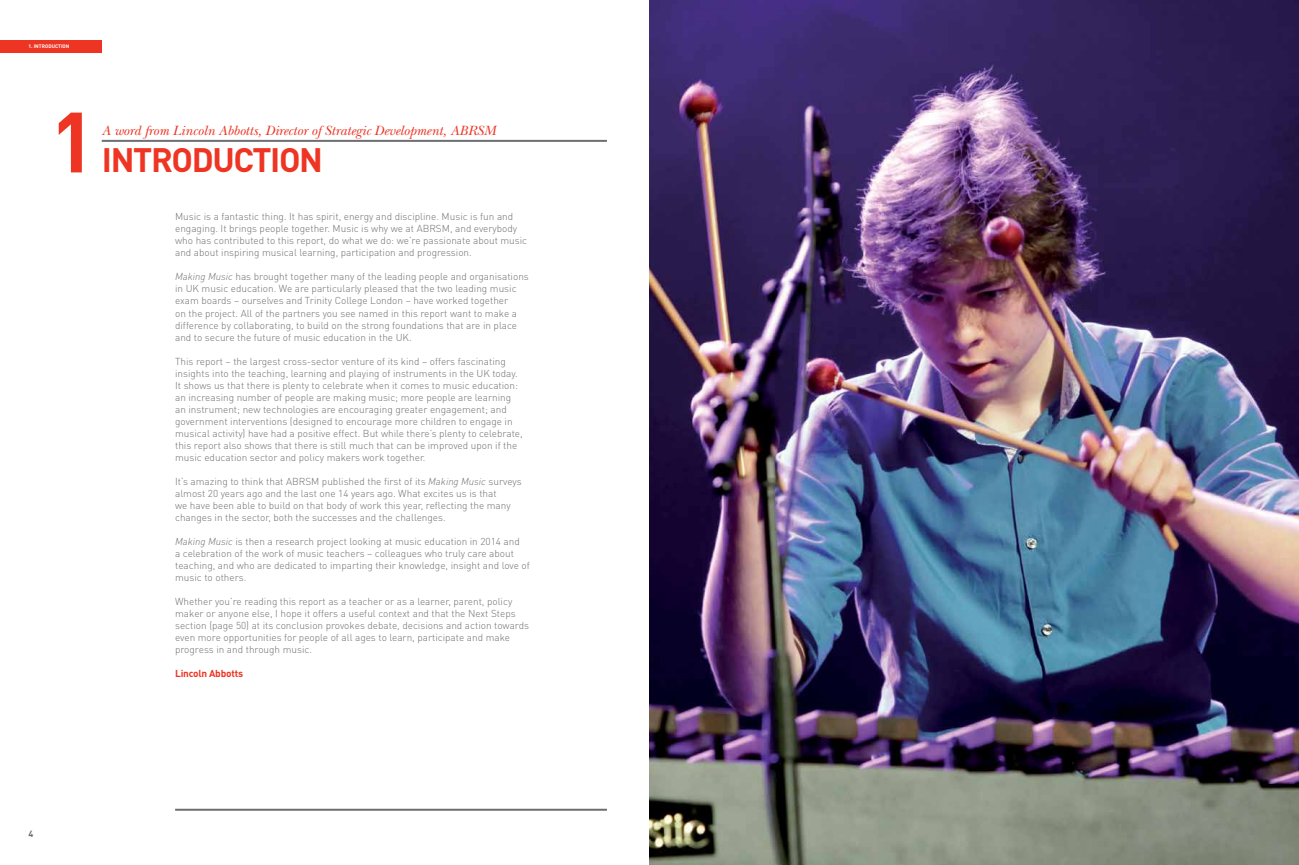
<style>
.page{position:relative;width:1299px;height:865px;background:#fff}
.page>*{position:absolute;margin:0;border:0;box-sizing:border-box;transform-origin:0 0}
.t1{font:700 84px "DIN Pro";color:#ee3524}
.t2{font:700 33.5px "DIN Pro";color:#ee3524}
.t3{font:italic 14px "New Baskerville";color:#ee3524}
.t4{font:300 10px/12px "DIN Pro";color:#6d6e71}
.t5{font:700 10px "DIN Pro";letter-spacing:-.02em;color:#ee3524}
.t6{font:700 9px "DIN Pro";color:#6d6e71}
.t7{font:700 5px "DIN Pro";color:#fff}
.s1{font-style:italic}
</style>
<div class="page">
<div style="left:0;top:40px;width:102px;height:12px;background:#ee3524"></div>
<hr style="left:175px;top:808px;width:432px;height:2px;background:#6d6e71">
<img style="left:649px;top:0;width:649px;height:865px">
<hr style="left:102px;top:140px;width:505px;height:2px;background:#6d6e71">
<p class="t7" style="left:28px;top:43px;width:12px">1. INTRODUCT</p>
<p class="t7" style="left:61px;top:43px;width:6px">ION</p>
<h1 class="t1" style="left:50px;top:86px;width:47px">1</h1>
<h3 class="t3" style="left:102px;top:122px;width:395px">A word from Lincoln Abbotts, Director of Strategic Development, ABRSM</h3>
<h2 class="t2" style="left:102px;top:138px;width:30px">INTRODUCT</h2>
<h2 class="t2" style="left:270px;top:138px;width:30px">ION</h2>
<p class="t4" style="left:175px;top:211px;width:353px">Music is a fantastic thing. It has spirit, energy and discipline. Music is fun and engaging. It brings people together. Music is why we at ABRSM, and everybody who has contributed to this report, do what we do: we’re passionate about music and about inspiring musical learning, participation and progression.</p>
<p class="t4" style="left:175px;top:271px;width:355px"><span class="s1">Making Music</span> has brought together many of the leading people and organisations in UK music education. We are particularly pleased that the two leading music exam boards – ourselves and Trinity College London – have worked together<br>on the project. All of the partners you see named in this report want to make a difference by collaborating, to build on the strong foundations that are in place and to secure the future of music education in the UK.</p>
<p class="t4" style="left:175px;top:355px;width:349px">This report – the largest cross-sector venture of its kind – offers fascinating insights into the teaching, learning and playing of instruments in the UK today.<br>It shows us that there is plenty to celebrate when it comes to music education: an increasing number of people are making music; more people are learning an instrument; new technologies are encouraging greater engagement; and government interventions (designed to encourage more children to engage in musical activity) have had a positive effect. But while there’s plenty to celebrate, this report also shows that there is still much that can be improved upon if the music education sector and policy makers work together.</p>
<p class="t4" style="left:175px;top:475px;width:348px">It’s amazing to think that ABRSM published the first of its <span class="s1">Making Music</span> surveys almost 20 years ago and the last one 14 years ago. What excites us is that<br>we have been able to build on that body of work this year, reflecting the many changes in the sector, both the successes and the challenges.</p>
<p class="t4" style="left:175px;top:535px;width:356px"><span class="s1">Making Music</span> is then a research project looking at music education in 2014 and<br>a celebration of the work of music teachers – colleagues who truly care about teaching, and who are dedicated to imparting their knowledge, insight and love of music to others.</p>
<p class="t4" style="left:175px;top:595px;width:355px">Whether you’re reading this report as a teacher or as a learner, parent, policy maker or anyone else, I hope it offers a useful context and that the Next Steps section (page 50) at its conclusion provokes debate, decisions and action towards even more opportunities for people of all ages to learn, participate and make progress in and through music.</p>
<p class="t5" style="left:175px;top:666px;width:69px">Lincoln Abbotts</p>
<p class="t6" style="left:28px;top:827px;width:6px">4</p>
</div>
